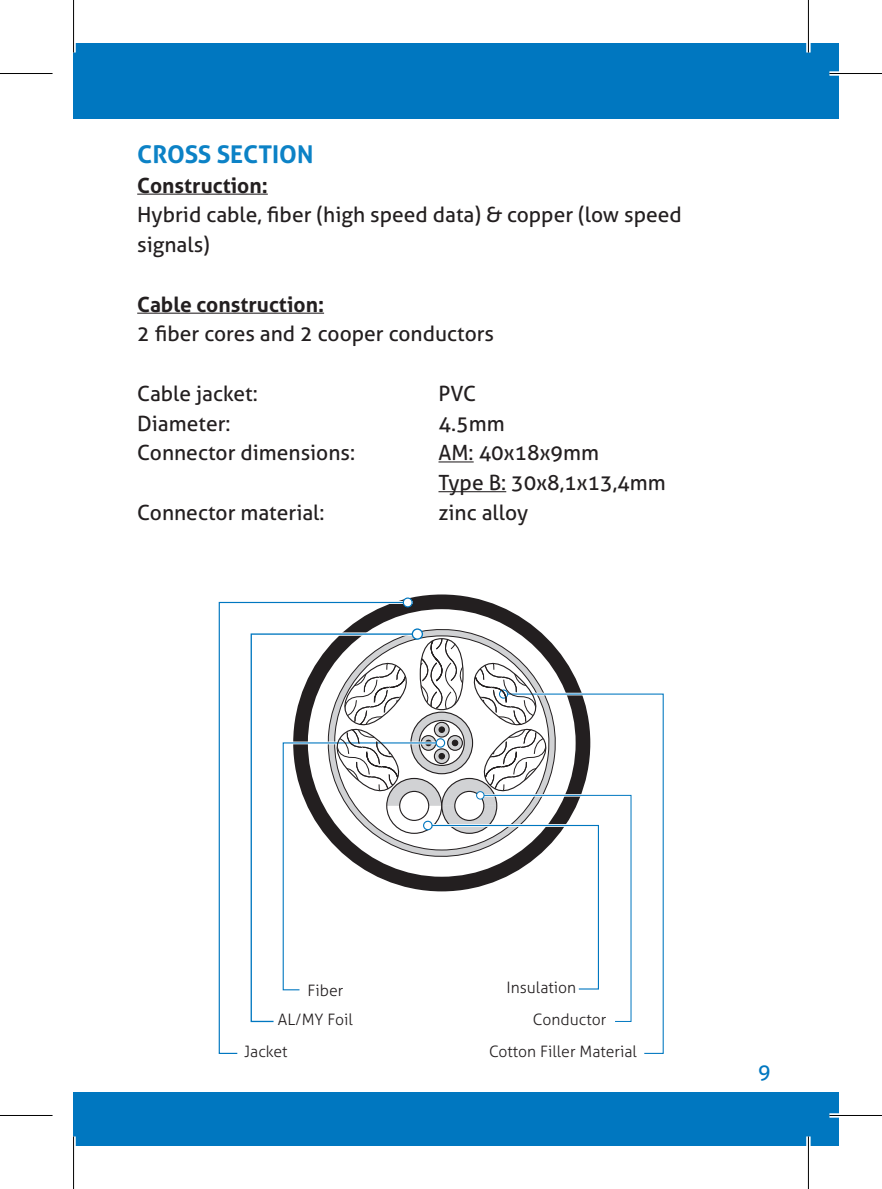
<style>
.page{position:relative;width:882px;height:1189px;background:#fff}
.page>*{position:absolute;margin:0;border:0;box-sizing:border-box;transform-origin:0 0}
.t1{font:700 24.5px "Aller";color:#0c82c6}
.t2{font:21px/29.8px "Aller";color:#231f20}
.t3{font:700 21px "Aller";color:#231f20}
.t4{font:21px "Aller";color:#0077c0}
.t5{font:300 15.75px/28.7px "Aller";color:#231f20}
</style>
<div class="page">
<div style="left:74px;top:1092px;width:763px;height:53px;background:#0077c0"></div>
<div style="left:74px;top:44px;width:763px;height:75px;background:#0077c0"></div>
<hr style="left:137px;top:194px;width:131px;height:1px;background:#231f20">
<hr style="left:137px;top:313px;width:187px;height:1px;background:#231f20">
<hr style="left:438px;top:461px;width:35px;height:1px;background:#231f20">
<hr style="left:438px;top:491px;width:68px;height:1px;background:#231f20">
<svg style="left:412px;top:594px;width:151px;height:63px"></svg>
<svg style="left:415px;top:623px;width:146px;height:34px"></svg>
<svg style="left:218px;top:601px;width:191px;height:453px"></svg>
<svg style="left:402px;top:597px;width:10px;height:10px"></svg>
<svg style="left:248px;top:631px;width:178px;height:394px"></svg>
<svg style="left:250px;top:633px;width:169px;height:390px"></svg>
<svg style="left:411px;top:628px;width:12px;height:12px"></svg>
<svg style="left:633px;top:693px;width:31px;height:361px"></svg>
<svg style="left:420px;top:639px;width:43px;height:70px"></svg>
<svg style="left:282px;top:657px;width:351px;height:367px"></svg>
<div style="left:829px;top:71px;width:52px;height:5px;background:#fff"></div>
<hr style="left:829px;top:1113px;width:52px;height:4px;background:#fff">
<div style="left:71px;top:0;width:5px;height:53px;background:#f6f6f6"></div>
<div style="left:71px;top:1136px;width:5px;height:53px;background:#f6f6f6"></div>
<svg style="left:805px;top:0;width:5px;height:53px"></svg>
<svg style="left:805px;top:1136px;width:5px;height:53px"></svg>
<hr style="left:0;top:73px;width:52px;height:1px;background:#000">
<hr style="left:829px;top:73px;width:52px;height:1px;background:#000">
<hr style="left:0;top:1115px;width:52px;height:1px;background:#000">
<hr style="left:829px;top:1115px;width:52px;height:1px;background:#000">
<hr style="left:73px;top:0;width:1px;height:53px;background:#000">
<hr style="left:73px;top:1136px;width:1px;height:53px;background:#000">
<hr style="left:807px;top:0;width:1px;height:53px;background:#000">
<hr style="left:807px;top:1136px;width:1px;height:53px;background:#000">
<p class="t1" style="left:137px;top:139px;width:178px">CROSS SECTION</p>
<p class="t3" style="left:137px;top:172px;width:132px">Construction:</p>
<p class="t2" style="left:137px;top:200px;width:546px">Hybrid cable, fiber (high speed data) &amp; copper (low speed signals)</p>
<p class="t3" style="left:137px;top:291px;width:188px">Cable construction:</p>
<p class="t2" style="left:137px;top:319px;width:358px">2 fiber cores and 2 cooper conductors</p>
<p class="t2" style="left:137px;top:378px;width:122px">Cable jacket:</p>
<p class="t2" style="left:438px;top:378px;width:39px">PVC</p>
<p class="t2" style="left:137px;top:408px;width:95px">Diameter:</p>
<p class="t2" style="left:438px;top:408px;width:68px">4.5mm</p>
<p class="t2" style="left:137px;top:438px;width:219px">Connector dimensions:</p>
<p class="t2" style="left:438px;top:438px;width:229px">AM: 40x18x9mm<br>Type B: 30x8,1x13,4mm</p>
<p class="t2" style="left:137px;top:497px;width:189px">Connector material:</p>
<p class="t2" style="left:438px;top:497px;width:91px">zinc alloy</p>
<p class="t5" style="left:278px;top:976px;width:76px;text-indent:30px">Fiber<br>AL/MY Foil</p>
<p class="t5" style="left:244px;top:1037px;width:45px">Jacket</p>
<p class="t5" style="left:506px;top:973px;width:71px">Insulation</p>
<p class="t5" style="left:532px;top:1005px;width:75px">Conductor</p>
<p class="t5" style="left:489px;top:1037px;width:149px">Cotton Filler Material</p>
<p class="t4" style="left:757px;top:1059px;width:14px">9</p>
</div>
